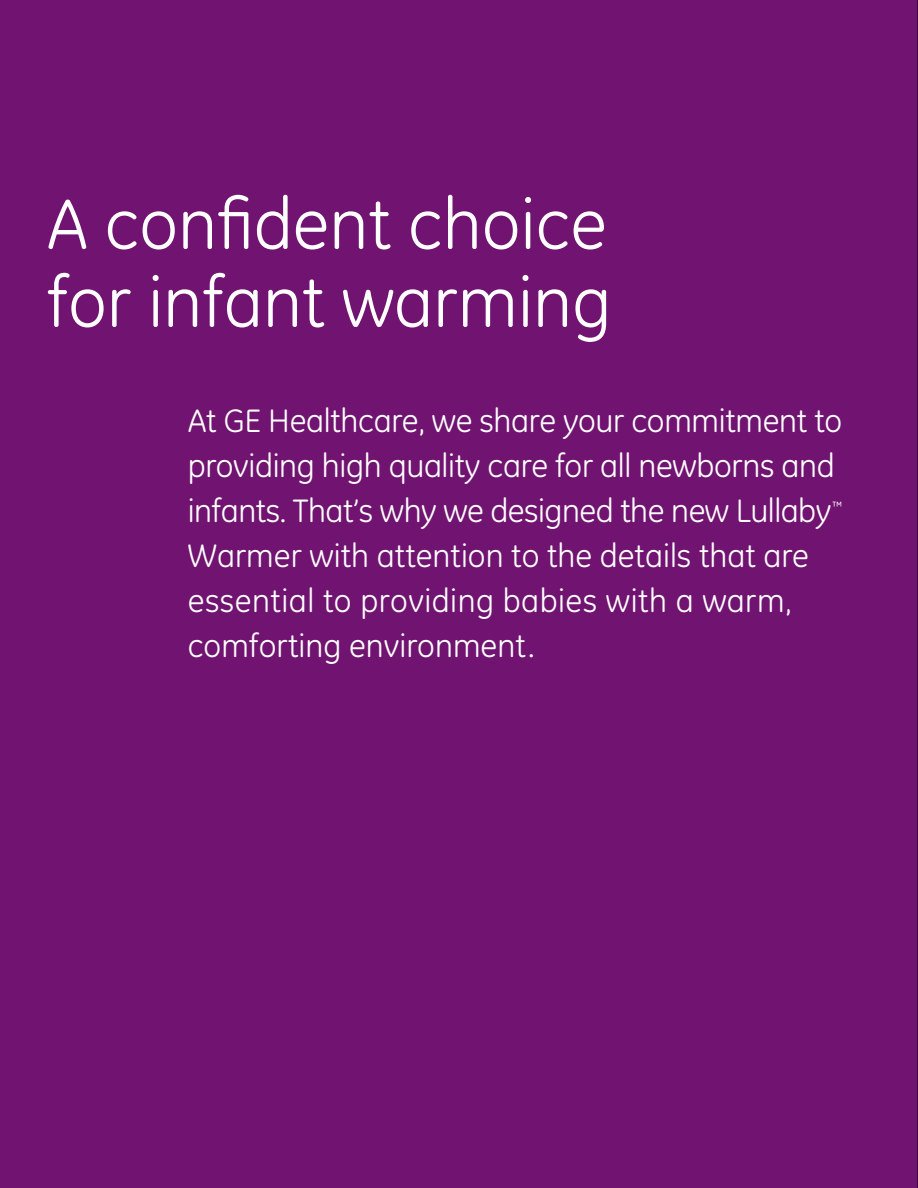
<style>
.page{position:relative;width:918px;height:1188px;background:#711471}
.page>*{position:absolute;margin:0;border:0;box-sizing:border-box;transform-origin:0 0}
.t1{font:72px/78px "GE Inspira";color:#fff}
.t2{font:33px/45px "GE Inspira";letter-spacing:-.01em;color:#fff}
.t3{font:12.3px "GE Inspira";color:#fff}
</style>
<div class="page">
<hr style="left:917px;top:0;width:1px;height:1188px;background:#000">
<h1 class="t1" style="left:47px;top:185px;width:566px">A confident choice for infant warming</h1>
<p class="t2" style="left:188px;top:398px;width:656px">At GE Healthcare, we share your commitment to providing high quality care for all newborns and infants. That’s why we designed the new Lullaby</p>
<p class="t3" style="left:833px;top:499px;width:11px">™</p>
<p class="t2" style="left:188px;top:533px;width:623px">Warmer with attention to the details that are essential to providing babies with a warm, comforting environment.</p>
</div>
